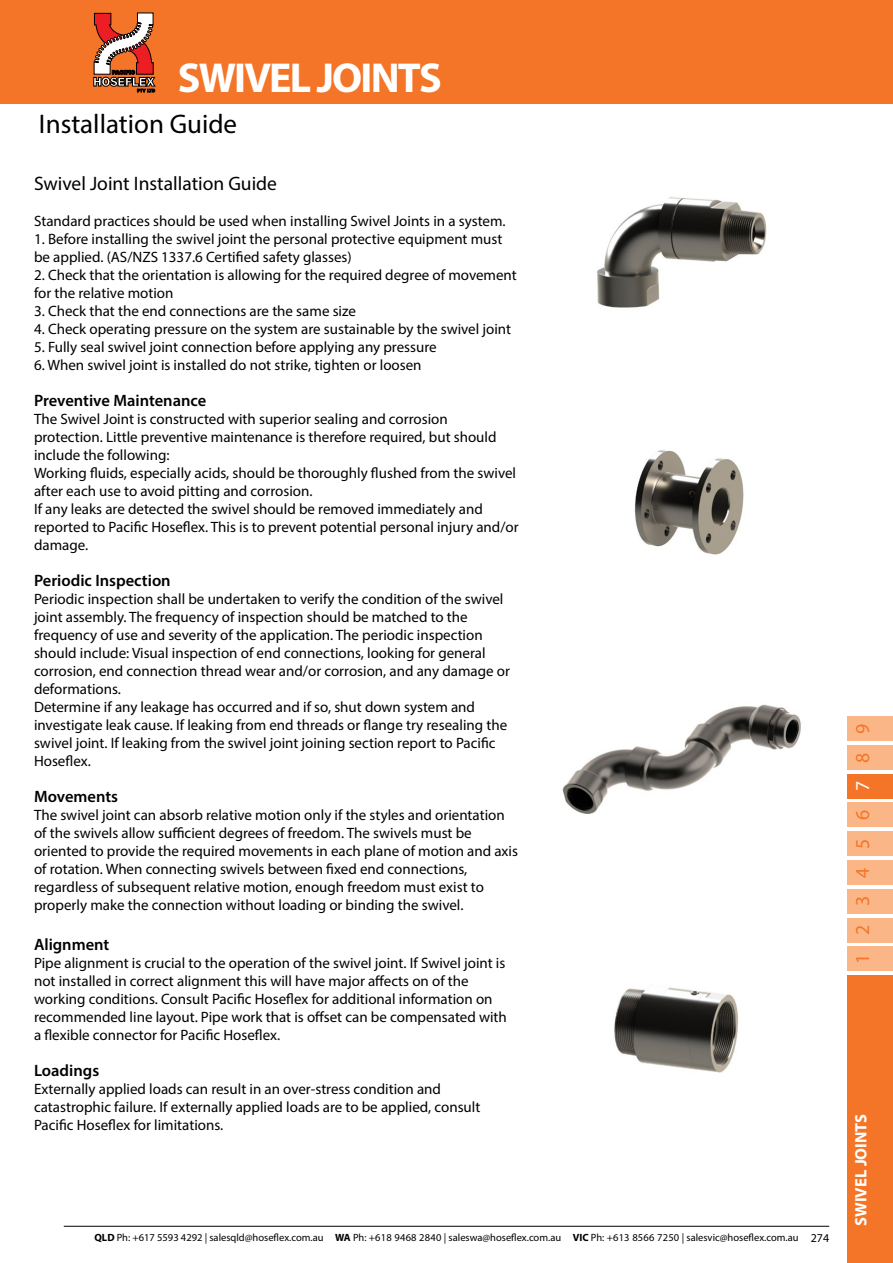
<style>
.page{position:relative;width:893px;height:1263px;background:#fff}
.page>*{position:absolute;margin:0;border:0;box-sizing:border-box;transform-origin:0 0}
.t1{font:700 42px "Myriad Pro";letter-spacing:-.045em;color:#fff}
.t2{font:27px "Myriad Pro";color:#000}
.t3{font:19.8px "Myriad Pro";letter-spacing:.94em;color:#f47527}
.t4{font:19.5px "Myriad Pro";color:#000}
.t5{font:600 16.5px "Myriad Pro";color:#000}
.t6{font:700 16.5px "Myriad Pro";color:#fff}
.t7{font:15px/18px "Myriad Pro";color:#000}
.t8{font:10.5px "Myriad Pro";color:#000}
.s1{font-weight:700}
.s2{font-size:12px}
.s3{color:#fff}
</style>
<div class="page">
<div style="left:0;top:0;width:893px;height:104px;background:#f47527"></div>
<div style="left:847px;top:947px;width:46px;height:24px;background:#fbb687"></div>
<div style="left:847px;top:889px;width:46px;height:24px;background:#fbb687"></div>
<div style="left:847px;top:918px;width:46px;height:24px;background:#fbb687"></div>
<div style="left:847px;top:832px;width:46px;height:24px;background:#fbb687"></div>
<div style="left:847px;top:860px;width:46px;height:24px;background:#fbb687"></div>
<div style="left:847px;top:774px;width:46px;height:24px;background:#f47527"></div>
<div style="left:847px;top:803px;width:46px;height:24px;background:#fbb687"></div>
<div style="left:847px;top:746px;width:46px;height:24px;background:#fbb687"></div>
<div style="left:847px;top:717px;width:46px;height:24px;background:#fbb687"></div>
<hr style="left:64px;top:1226px;width:765px;height:1px;background:#000">
<div style="left:847px;top:976px;width:46px;height:287px;background:#f47527"></div>
<svg style="left:94px;top:13px;width:61px;height:79px"></svg>
<img style="left:597px;top:197px;width:170px;height:111px">
<img style="left:634px;top:450px;width:110px;height:105px">
<img style="left:614px;top:987px;width:125px;height:86px">
<img style="left:562px;top:704px;width:239px;height:110px">
<h1 class="t1" style="left:178px;top:51px;width:265px">SWIVEL JOINTS</h1>
<h2 class="t2" style="left:39px;top:107px;width:200px">Installation Guide</h2>
<h3 class="t4" style="left:34px;top:172px;width:245px">Swivel Joint Installation Guide</h3>
<p class="t7" style="left:34px;top:212px;width:473px">Standard practices should be used when installing Swivel Joints in a system.</p>
<p class="t7" style="left:34px;top:230px;width:470px">1. Before installing the swivel joint the personal protective equipment must be applied. (AS/NZS 1337.6 Certified safety glasses)</p>
<p class="t7" style="left:34px;top:266px;width:484px">2. Check that the orientation is allowing for the required degree of movement for the relative motion</p>
<p class="t7" style="left:34px;top:302px;width:323px">3. Check that the end connections are the same size</p>
<p class="t7" style="left:34px;top:320px;width:479px">4. Check operating pressure on the system are sustainable by the swivel joint</p>
<p class="t7" style="left:34px;top:338px;width:404px">5. Fully seal swivel joint connection before applying any pressure</p>
<p class="t7" style="left:34px;top:356px;width:389px">6. When swivel joint is installed do not strike, tighten or loosen</p>
<p class="t5" style="left:34px;top:390px;width:174px">Preventive Maintenance</p>
<p class="t7" style="left:34px;top:410px;width:486px">The Swivel Joint is constructed with superior sealing and corrosion protection. Little preventive maintenance is therefore required, but should include the following:<br>Working fluids, especially acids, should be thoroughly flushed from the swivel after each use to avoid pitting and corrosion.<br>If any leaks are detected the swivel should be removed immediately and reported to Pacific Hoseflex. This is to prevent potential personal injury and/or damage.</p>
<p class="t5" style="left:34px;top:570px;width:138px">Periodic Inspection</p>
<p class="t7" style="left:34px;top:590px;width:477px">Periodic inspection shall be undertaken to verify the condition of the swivel joint assembly. The frequency of inspection should be matched to the frequency of use and severity of the application. The periodic inspection should include: Visual inspection of end connections, looking for general corrosion, end connection thread wear and/or corrosion, and any damage or deformations.<br>Determine if any leakage has occurred and if so, shut down system and investigate leak cause. If leaking from end threads or flange try resealing the swivel joint. If leaking from the swivel joint joining section report to Pacific Hoseflex.</p>
<p class="t5" style="left:34px;top:786px;width:86px">Movements</p>
<p class="t7" style="left:34px;top:806px;width:485px">The swivel joint can absorb relative motion only if the styles and orientation of the swivels allow sufficient degrees of freedom. The swivels must be oriented to provide the required movements in each plane of motion and axis of rotation. When connecting swivels between fixed end connections, regardless of subsequent relative motion, enough freedom must exist to properly make the connection without loading or binding the swivel.</p>
<p class="t5" style="left:34px;top:934px;width:77px">Alignment</p>
<p class="t7" style="left:34px;top:954px;width:474px">Pipe alignment is crucial to the operation of the swivel joint. If Swivel joint is not installed in correct alignment this will have major affects on of the working conditions. Consult Pacific Hoseflex for additional information on recommended line layout. Pipe work that is offset can be compensated with a flexible connector for Pacific Hoseflex.</p>
<p class="t5" style="left:34px;top:1060px;width:67px">Loadings</p>
<p class="t7" style="left:34px;top:1080px;width:448px">Externally applied loads can result in an over-stress condition and catastrophic failure. If externally applied loads are to be applied, consult<br>Pacific Hoseflex for limitations.</p>
<p class="t8" style="left:94px;top:1231px;width:736px"><span class="s1">QLD</span> Ph: +617 5593 4292 | salesqld@hoseflex.com.au <span class="s1">WA</span> Ph: +618 9468 2840 | saleswa@hoseflex.com.au <span class="s1">VIC</span> Ph: +613 8566 7250 | salesvic@hoseflex.com.au <span class="s2">274</span></p>
<h3 class="t3" style="left:850px;top:964px;width:242px;rotate:-90deg">123456<span class="s3">7</span>89</h3>
<p class="t6" style="left:850px;top:1226px;width:114px;rotate:-90deg">SWIVEL JOINTS</p>
</div>
